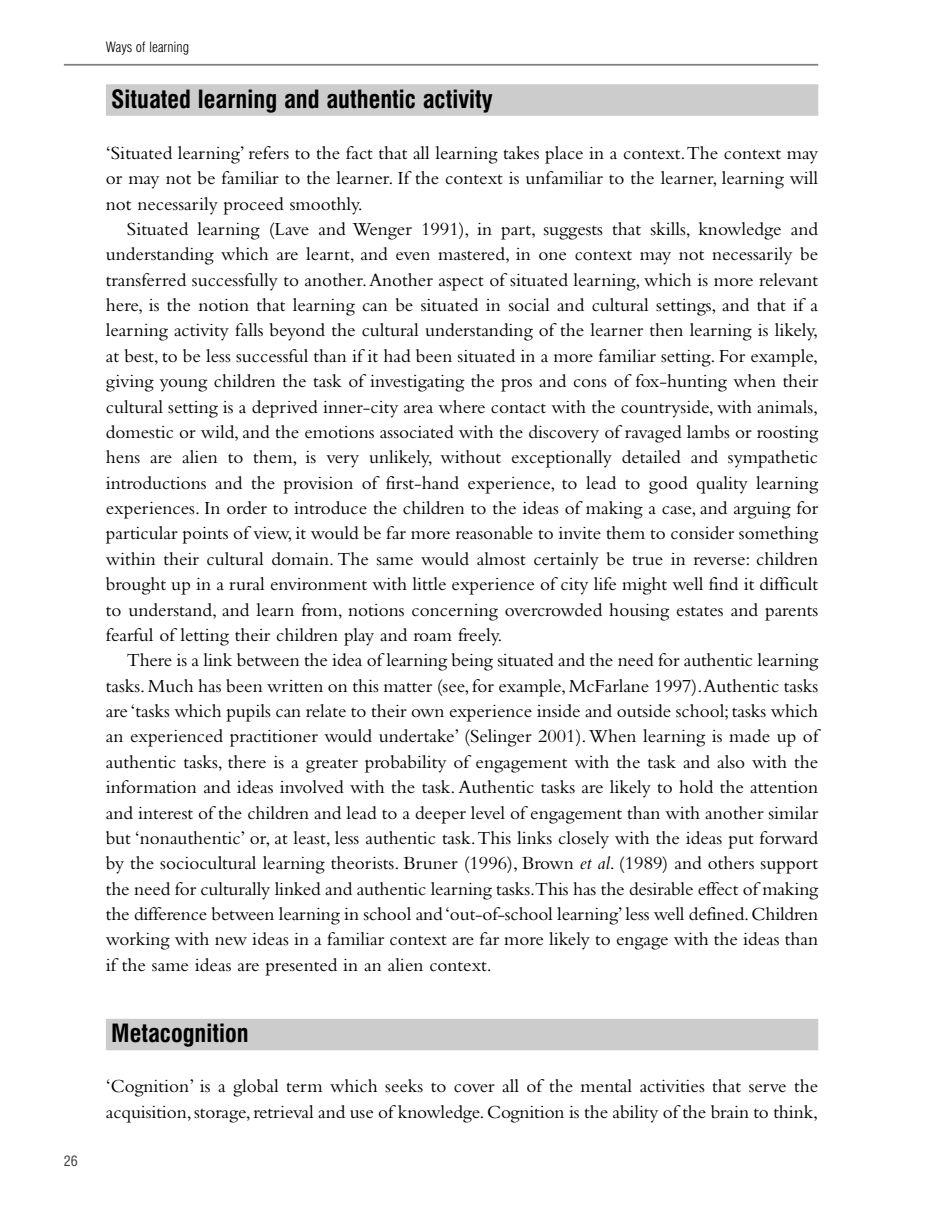
<style>
.page{position:relative;width:933px;height:1209px;background:#fff}
.page>*{position:absolute;margin:0;border:0;box-sizing:border-box;transform-origin:0 0}
.t1{font:700 condensed 24.5px "Swiss 721 BT";color:#000}
.t2{font:19.25px/25.4px "Bembo";color:#000;text-align:justify}
.t3{font:300 condensed 14px "Swiss 721 BT";color:#000}
.t4{font:condensed 14px "Swiss 721 BT";color:#404040}
.s1{font-style:italic}
</style>
<div class="page">
<div style="left:106px;top:84px;width:712px;height:32px;background:#ccc"></div>
<div style="left:106px;top:1019px;width:712px;height:31px;background:#ccc"></div>
<hr style="left:64px;top:64px;width:754px;height:2px;background:#808080">
<p class="t4" style="left:64px;top:1155px;width:15px">26</p>
<p class="t3" style="left:106px;top:41px;width:85px">Ways of learning</p>
<p class="t1" style="left:111px;top:89px;width:383px">Situated learning and authentic activity</p>
<p class="t2" style="left:106px;top:140px;width:713px">‘Situated learning’ refers to the fact that all learning takes place in a context.The context may or may not be familiar to the learner. If the context is unfamiliar to the learner, learning will not necessarily proceed smoothly.</p>
<p class="t2" style="left:106px;top:216px;width:713px;text-indent:21px">Situated learning (Lave and Wenger 1991), in part, suggests that skills, knowledge and understanding which are learnt, and even mastered, in one context may not necessarily be transferred successfully to another.Another aspect of situated learning, which is more relevant here, is the notion that learning can be situated in social and cultural settings, and that if a learning activity falls beyond the cultural understanding of the learner then learning is likely, at best, to be less successful than if it had been situated in a more familiar setting. For example, giving young children the task of investigating the pros and cons of fox-hunting when their cultural setting is a deprived inner-city area where contact with the countryside, with animals, domestic or wild, and the emotions associated with the discovery of ravaged lambs or roosting hens are alien to them, is very unlikely, without exceptionally detailed and sympathetic introductions and the provision of first-hand experience, to lead to good quality learning experiences. In order to introduce the children to the ideas of making a case, and arguing for particular points of view, it would be far more reasonable to invite them to consider something within their cultural domain. The same would almost certainly be true in reverse: children brought up in a rural environment with little experience of city life might well find it difficult to understand, and learn from, notions concerning overcrowded housing estates and parents fearful of letting their children play and roam freely.</p>
<p class="t2" style="left:106px;top:647px;width:714px;text-indent:21px">There is a link between the idea of learning being situated and the need for authentic learning tasks.Much has been written on this matter (see,for example,McFarlane 1997).Authentic tasks are ‘tasks which pupils can relate to their own experience inside and outside school;tasks which an experienced practitioner would undertake’ (Selinger 2001).When learning is made up of authentic tasks, there is a greater probability of engagement with the task and also with the information and ideas involved with the task. Authentic tasks are likely to hold the attention and interest of the children and lead to a deeper level of engagement than with another similar but ‘nonauthentic’ or, at least, less authentic task.This links closely with the ideas put forward by the sociocultural learning theorists. Bruner (1996), Brown <span class="s1">et al</span>. (1989) and others support the need for culturally linked and authentic learning tasks.This has the desirable effect of making the difference between learning in school and ‘out-of-school learning’ less well defined. Children working with new ideas in a familiar context are far more likely to engage with the ideas than if the same ideas are presented in an alien context.</p>
<p class="t1" style="left:111px;top:1023px;width:139px">Metacognition</p>
<p class="t2" style="left:106px;top:1073px;width:713px">‘Cognition’ is a global term which seeks to cover all of the mental activities that serve the acquisition, storage, retrieval and use of knowledge. Cognition is the ability of the brain to think,</p>
</div>
